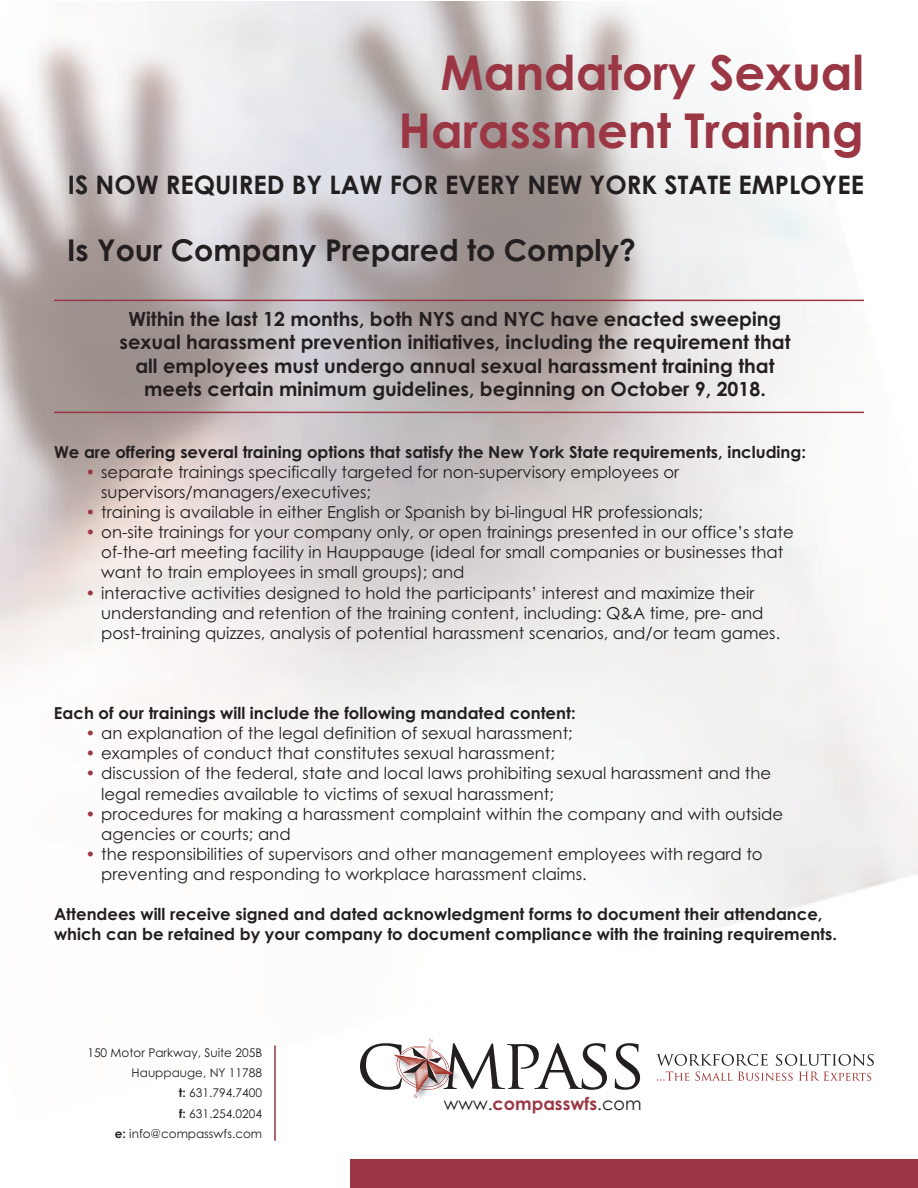
<style>
.page{position:relative;width:918px;height:1188px;background:#fff}
.page>*{position:absolute;margin:0;border:0;box-sizing:border-box;transform-origin:0 0}
.t1{font:700 48px/57.6px "Century Gothic";color:#9b3744;text-align:right}
.t2{font:700 30px "Century Gothic";color:#231f20}
.t3{font:700 25.5px "Century Gothic";color:#231f20}
.t4{font:700 19.5px/23.1px "Century Gothic";color:#231f20;text-align:center}
.t5{font:700 17.55px "Century Gothic";color:#9b3744}
.t6{font:16.5px/20.1px "Century Gothic";color:#231f20}
.t7{font:700 16.5px/20.1px "Century Gothic";color:#231f20}
.t8{font:12px/20.1px "Century Gothic";color:#231f20;text-align:right}
.s1{color:#9b3744}
.s2{font-weight:700}
.s3{font-weight:400;color:#231f20}
</style>
<div class="page">
<img style="left:0;top:2px;width:917px;height:1158px">
<hr style="left:54px;top:300px;width:810px;height:1px;background:#9b3744">
<hr style="left:54px;top:412px;width:810px;height:1px;background:#9b3744">
<div style="left:350px;top:1160px;width:568px;height:28px;background:#9b3744"></div>
<div style="left:360px;top:1039px;width:548px;height:61px;background:#fff"></div>
<svg style="left:615px;top:1043px;width:25px;height:47px"></svg>
<svg style="left:656px;top:1054px;width:218px;height:27px"></svg>
<svg style="left:360px;top:1039px;width:247px;height:59px"></svg>
<hr style="left:275px;top:1045px;width:1px;height:96px;background:#9b3744">
<h1 class="t1" style="left:398px;top:45px;width:467px">Mandatory Sexual<br>Harassment Training</h1>
<h3 class="t3" style="left:68px;top:170px;width:798px">IS NOW REQUIRED BY LAW FOR EVERY NEW YORK STATE EMPLOYEE</h3>
<h2 class="t2" style="left:67px;top:233px;width:570px">Is Your Company Prepared to Comply?</h2>
<p class="t4" style="left:119px;top:308px;width:673px">Within the last 12 months, both NYS and NYC have enacted sweeping sexual harassment prevention initiatives, including the requirement that all employees must undergo annual sexual harassment training that meets certain minimum guidelines, beginning on October 9, 2018.</p>
<p class="t7" style="left:54px;top:442px;width:753px">We are offering several training options that satisfy the New York State requirements, including:</p>
<p class="t6" style="left:101px;top:462px;width:580px;text-indent:-16px"><span class="s1">•</span> separate trainings specifically targeted for non-supervisory employees or supervisors/managers/executives;</p>
<p class="t6" style="left:86px;top:502px;width:619px"><span class="s1">•</span> training is available in either English or Spanish by bi-lingual HR professionals;</p>
<p class="t6" style="left:101px;top:523px;width:694px;text-indent:-16px"><span class="s1">•</span> on-site trainings for your company only, or open trainings presented in our office’s state of-the-art meeting facility in Hauppauge (ideal for small companies or businesses that want to train employees in small groups); and</p>
<p class="t6" style="left:101px;top:583px;width:681px;text-indent:-16px"><span class="s1">•</span> interactive activities designed to hold the participants’ interest and maximize their understanding and retention of the training content, including: Q&amp;A time, pre- and post-training quizzes, analysis of potential harassment scenarios, and/or team games.</p>
<p class="t7" style="left:54px;top:703px;width:523px">Each of our trainings will include the following mandated content:</p>
<p class="t6" style="left:86px;top:724px;width:489px"><span class="s1">•</span> an explanation of the legal definition of sexual harassment;</p>
<p class="t6" style="left:86px;top:744px;width:471px"><span class="s1">•</span> examples of conduct that constitutes sexual harassment;</p>
<p class="t6" style="left:101px;top:764px;width:672px;text-indent:-16px"><span class="s1">•</span> discussion of the federal, state and local laws prohibiting sexual harassment and the legal remedies available to victims of sexual harassment;</p>
<p class="t6" style="left:101px;top:804px;width:683px;text-indent:-16px"><span class="s1">•</span> procedures for making a harassment complaint within the company and with outside agencies or courts; and</p>
<p class="t6" style="left:101px;top:844px;width:663px;text-indent:-16px"><span class="s1">•</span> the responsibilities of supervisors and other management employees with regard to preventing and responding to workplace harassment claims.</p>
<p class="t7" style="left:54px;top:904px;width:785px">Attendees will receive signed and dated acknowledgment forms to document their attendance, which can be retained by your company to document compliance with the training requirements.</p>
<p class="t8" style="left:87px;top:1043px;width:176px">150 Motor Parkway, Suite 205B<br>Hauppauge, NY 11788<br><span class="s2">t:</span> 631.794.7400<br><span class="s2">f:</span> 631.254.0204<br><span class="s2">e:</span> info@compasswfs.com</p>
<p class="t5" style="left:444px;top:1094px;width:199px"><span class="s3">www.</span>compasswfs<span class="s3">.com</span></p>
</div>
